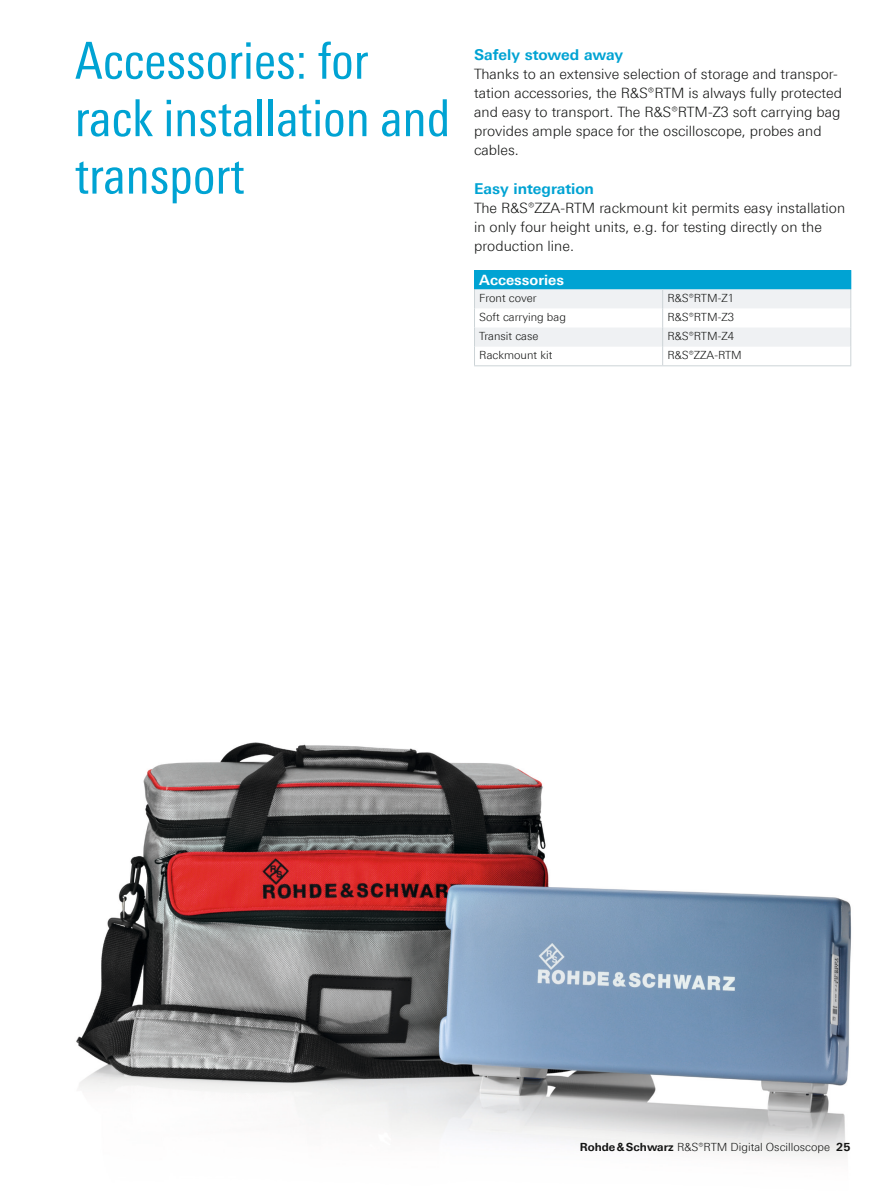
<style>
.page{position:relative;width:893px;height:1191px;background:#fff}
.page>*{position:absolute;margin:0;border:0;box-sizing:border-box;transform-origin:0 0}
.t1{font:51px/57.4px "Linotype Univers 420 Cn";color:#00a3d3}
.t2{font:700 15px "Linotype Univers 630";color:#00a3d3}
.t3{font:300 14.25px/19.2px "Linotype Univers 330";color:#131413}
.t4{font:700 14.25px "Linotype Univers 630";color:#fff}
.t5{font:300 11.25px "Linotype Univers 330";color:#131413}
.s1{font-family:"Linotype Univers 630";font-weight:700}
</style>
<div class="page">
<img style="left:76px;top:742px;width:775px;height:416px">
<svg style="left:474px;top:270px;width:377px;height:95px"></svg>
<hr style="left:474px;top:365px;width:189px;height:1px;background:#cdd4d7">
<hr style="left:663px;top:365px;width:188px;height:1px;background:#cdd4d7">
<h1 class="t1" style="left:75px;top:32px;width:377px">Accessories: for rack installation and transport</h1>
<p class="t2" style="left:474px;top:45px;width:150px">Safely stowed away</p>
<p class="t3" style="left:474px;top:64px;width:369px">Thanks to an extensive selection of storage and transpor&shy;tation accessories, the R&amp;S®RTM is always fully protected and easy to transport. The R&amp;S®RTM-Z3 soft carrying bag provides ample space for the oscilloscope, probes and cables.</p>
<p class="t2" style="left:474px;top:179px;width:121px">Easy integration</p>
<p class="t3" style="left:474px;top:198px;width:373px">The R&amp;S®ZZA-RTM rackmount kit permits easy installation in only four height units, e.g. for testing directly on the production line.</p>
<p class="t4" style="left:479px;top:271px;width:86px">Accessories</p>
<p class="t5" style="left:479px;top:291px;width:59px">Front cover</p>
<p class="t5" style="left:667px;top:291px;width:68px">R&amp;S®RTM-Z1</p>
<p class="t5" style="left:479px;top:310px;width:88px">Soft carrying bag</p>
<p class="t5" style="left:667px;top:310px;width:68px">R&amp;S®RTM-Z3</p>
<p class="t5" style="left:479px;top:329px;width:61px">Transit case</p>
<p class="t5" style="left:667px;top:329px;width:68px">R&amp;S®RTM-Z4</p>
<p class="t5" style="left:479px;top:348px;width:75px">Rackmount kit</p>
<p class="t5" style="left:667px;top:348px;width:76px">R&amp;S®ZZA-RTM</p>
<p class="t5" style="left:580px;top:1140px;width:272px"><span class="s1">Rohde&amp;Schwarz</span> R&amp;S®RTM Digital Oscilloscope <span class="s1">25</span></p>
</div>
